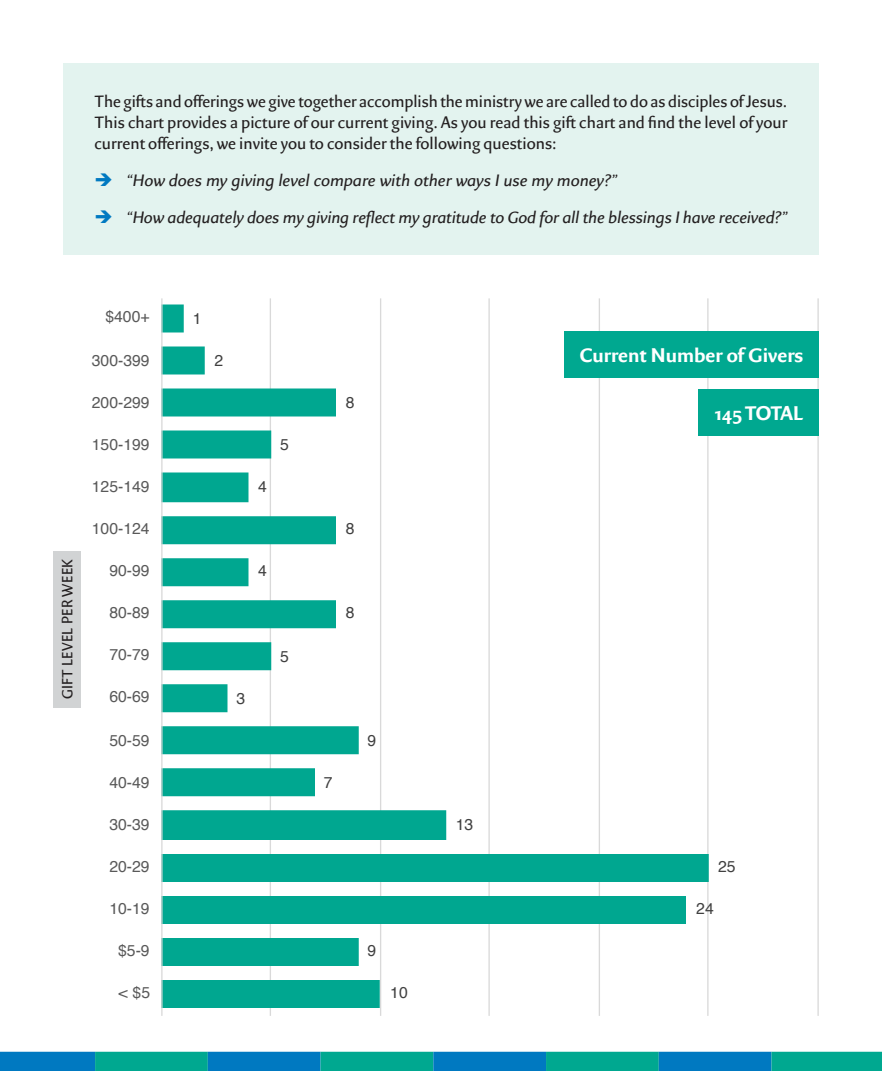
<style>
.page{position:relative;width:882px;height:1071px;background:#fff}
.page>*{position:absolute;margin:0;border:0;box-sizing:border-box;transform-origin:0 0}
.t1{font:700 21px "Eva";color:#fff}
.t2{font:17.5px/21px "Eva";color:#231f20;text-align:justify}
.t3{font:italic 17.5px "Eva";letter-spacing:-.005em;color:#231f20}
.t4{font:15.75px "Helvetica";color:#595959}
.t5{font:15.75px "Helvetica";color:#404040}
.t6{font:15.75px "Eva";letter-spacing:.015em;color:#231f20}
</style>
<div class="page">
<div style="left:63px;top:63px;width:756px;height:191px;background:#e3f3ef"></div>
<hr style="left:270px;top:298px;width:1px;height:718px;background:#d9d9d9">
<hr style="left:380px;top:298px;width:1px;height:718px;background:#d9d9d9">
<hr style="left:488px;top:298px;width:2px;height:718px;background:#d9d9d9">
<hr style="left:599px;top:298px;width:1px;height:718px;background:#d9d9d9">
<hr style="left:707px;top:298px;width:2px;height:718px;background:#d9d9d9">
<hr style="left:817px;top:298px;width:2px;height:718px;background:#d9d9d9">
<svg style="left:163px;top:304px;width:546px;height:704px"></svg>
<hr style="left:161px;top:298px;width:2px;height:718px;background:#d9d9d9">
<div style="left:699px;top:389px;width:120px;height:46px;background:#00a890"></div>
<div style="left:564px;top:331px;width:255px;height:46px;background:#00a890"></div>
<div style="left:53px;top:551px;width:27px;height:156px;background:#d1d3d4"></div>
<div style="left:0;top:1052px;width:95px;height:19px;background:#0079c1"></div>
<div style="left:95px;top:1052px;width:113px;height:19px;background:#00a890"></div>
<div style="left:208px;top:1052px;width:113px;height:19px;background:#0079c1"></div>
<div style="left:321px;top:1052px;width:112px;height:19px;background:#00a890"></div>
<div style="left:433px;top:1052px;width:113px;height:19px;background:#0079c1"></div>
<div style="left:546px;top:1052px;width:113px;height:19px;background:#00a890"></div>
<div style="left:659px;top:1052px;width:113px;height:19px;background:#0079c1"></div>
<div style="left:772px;top:1052px;width:110px;height:19px;background:#00a890"></div>
<p class="t2" style="left:94px;top:91px;width:694px">The gifts and offerings we give together accomplish the ministry we are called to do as disciples of Jesus.<br>This chart provides a picture of our current giving. As you read this gift chart and find the level of your current offerings, we invite you to consider the following questions:</p>
<p class="t3" style="left:126px;top:170px;width:493px">“How does my giving level compare with other ways I use my money?”</p>
<p class="t3" style="left:126px;top:207px;width:663px">“How adequately does my giving reflect my gratitude to God for all the blessings I have received?”</p>
<p class="t6" style="left:58px;top:699px;width:142px;rotate:-90deg">GIFT LEVEL PER WEEK</p>
<p class="t4" style="left:105px;top:304px;width:46px">$400+</p>
<p class="t4" style="left:92px;top:348px;width:59px">300-399</p>
<p class="t4" style="left:92px;top:390px;width:59px">200-299</p>
<p class="t4" style="left:92px;top:432px;width:59px">150-199</p>
<p class="t4" style="left:92px;top:474px;width:59px">125-149</p>
<p class="t4" style="left:92px;top:516px;width:59px">100-124</p>
<p class="t4" style="left:109px;top:558px;width:42px">90-99</p>
<p class="t4" style="left:109px;top:600px;width:42px">80-89</p>
<p class="t4" style="left:109px;top:642px;width:42px">70-79</p>
<p class="t4" style="left:109px;top:684px;width:42px">60-69</p>
<p class="t4" style="left:109px;top:728px;width:42px">50-59</p>
<p class="t4" style="left:109px;top:770px;width:42px">40-49</p>
<p class="t4" style="left:109px;top:812px;width:42px">30-39</p>
<p class="t4" style="left:109px;top:854px;width:42px">20-29</p>
<p class="t4" style="left:109px;top:896px;width:42px">10-19</p>
<p class="t4" style="left:118px;top:938px;width:33px">$5-9</p>
<p class="t4" style="left:119px;top:980px;width:33px">&lt; $5</p>
<p class="t5" style="left:193px;top:306px;width:10px">1</p>
<p class="t5" style="left:215px;top:348px;width:10px">2</p>
<p class="t5" style="left:258px;top:474px;width:10px">4</p>
<p class="t5" style="left:280px;top:432px;width:10px">5</p>
<p class="t5" style="left:258px;top:558px;width:10px">4</p>
<p class="t5" style="left:236px;top:686px;width:10px">3</p>
<p class="t5" style="left:280px;top:644px;width:10px">5</p>
<p class="t5" style="left:346px;top:390px;width:10px">8</p>
<p class="t5" style="left:346px;top:516px;width:10px">8</p>
<p class="t5" style="left:346px;top:600px;width:10px">8</p>
<p class="t5" style="left:324px;top:770px;width:10px">7</p>
<p class="t5" style="left:368px;top:728px;width:10px">9</p>
<p class="t5" style="left:368px;top:938px;width:10px">9</p>
<p class="t5" style="left:390px;top:980px;width:19px">10</p>
<p class="t5" style="left:456px;top:812px;width:19px">13</p>
<p class="t1" style="left:580px;top:342px;width:225px">Current Number of Givers</p>
<p class="t1" style="left:715px;top:400px;width:90px">145 TOTAL</p>
<p class="t5" style="left:718px;top:854px;width:19px">25</p>
<p class="t5" style="left:696px;top:896px;width:19px">24</p>
</div>
